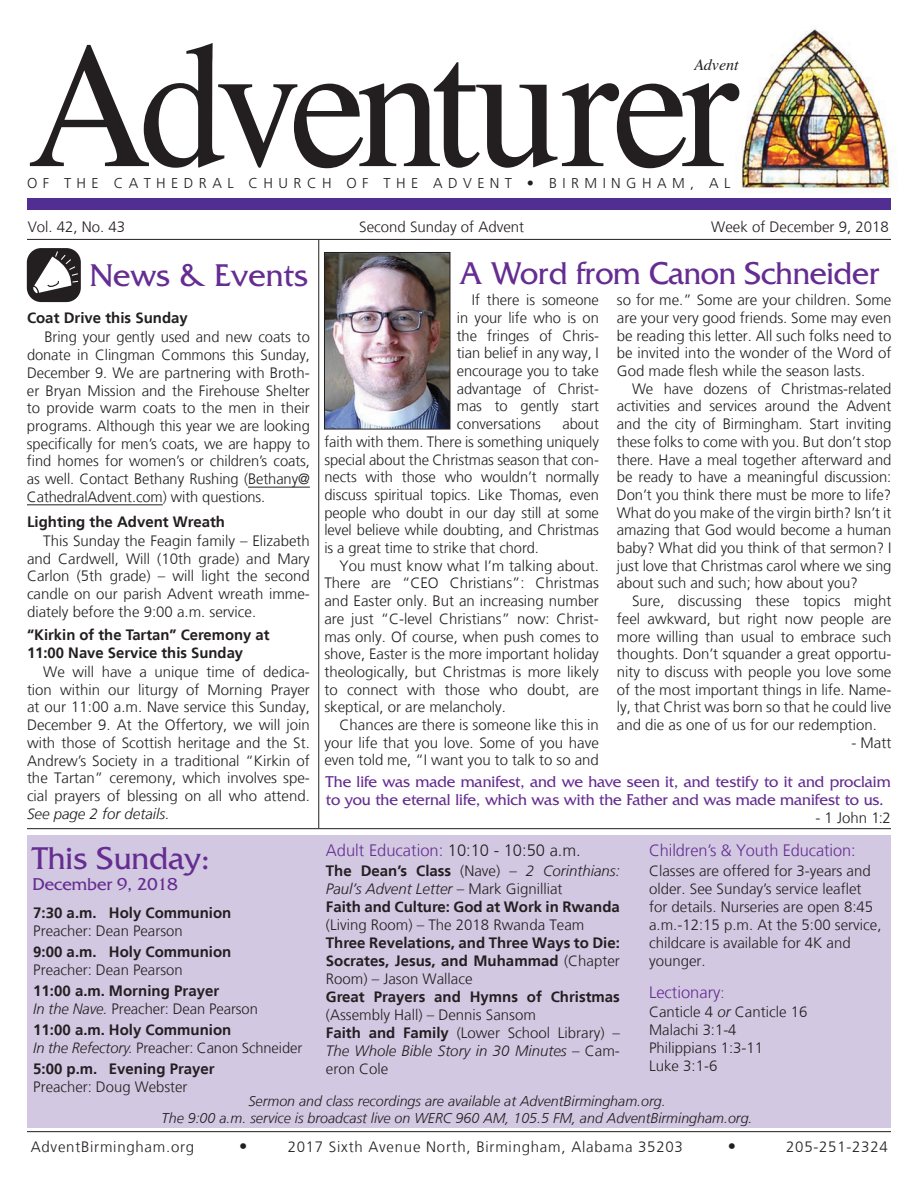
<style>
.page{position:relative;width:918px;height:1188px;background:#fff}
.page>*{position:absolute;margin:0;border:0;box-sizing:border-box;transform-origin:0 0}
.t1{font:180px "Times";letter-spacing:-.065em;color:#231f20;scale:.96 1}
.t2{font:33px "Friz Quadrata Std";color:#652d91}
.t3{font:18px "Friz Quadrata Std";color:#652d91}
.t4{font:16.5px/18px "Friz Quadrata Std";letter-spacing:-.005em;color:#652d91}
.t5{font:300 16.5px "Frutiger";color:#652d91}
.t6{font:300 16.5px "Frutiger";color:#231f20}
.t7{font:italic 16.05px "Times";color:#231f20}
.t8{font:300 15px/17.7px "Frutiger";color:#231f20;text-align:justify}
.t9{font:700 15px/18px "Frutiger";color:#231f20}
.t10{font:300 15px "Frutiger";letter-spacing:.05em;color:#231f20}
.t11{font:italic 300 15px "Frutiger";color:#231f20}
.t12{font:300 14.85px "Frutiger";letter-spacing:-.005em;color:#231f20}
.t13{font:300 14.4px "Frutiger";letter-spacing:.38em;color:#231f20}
.t14{font:italic 300 14.25px/16.5px "Frutiger";color:#231f20;text-align:center}
.s1{color:#231f20}
.s2{font-weight:300}
.s3{font-weight:300;font-style:italic}
.s4{font-weight:700}
.s5{font-style:italic}
.s6{font-size:15px}
</style>
<div class="page">
<img style="left:736px;top:28px;width:157px;height:165px">
<div style="left:27px;top:198px;width:864px;height:12px;background:#502e92"></div>
<hr style="left:27px;top:239px;width:864px;height:1px;background:#231f20">
<hr style="left:318px;top:240px;width:1px;height:588px;background:#231f20">
<hr style="left:27px;top:828px;width:864px;height:1px;background:#231f20">
<div style="left:27px;top:836px;width:864px;height:292px;background:#d3c8e2"></div>
<hr style="left:27px;top:1131px;width:864px;height:1px;background:#231f20">
<div style="left:27px;top:248px;width:54px;height:54px;background:#231f20;border-radius:14px"></div>
<svg style="left:33px;top:250px;width:46px;height:44px"></svg>
<img style="left:326px;top:254px;width:122px;height:173px">
<div style="left:324px;top:252px;width:126px;height:177px;border:1px solid #231f20"></div>
<hr style="left:248px;top:487px;width:62px;height:1px;background:#231f20">
<hr style="left:27px;top:504px;width:136px;height:1px;background:#231f20">
<h1 class="t1" style="left:27px;top:-63px;width:743px">Adventurer</h1>
<p class="t7" style="left:694px;top:50px;width:46px">Advent</p>
<p class="t13" style="left:27px;top:175px;width:705px">OF THE CATHEDRAL CHURCH OF THE ADVENT • BIRMINGHAM, AL</p>
<p class="t8" style="left:28px;top:218px;width:99px">Vol. 42, No. 43</p>
<p class="t8" style="left:359px;top:218px;width:167px">Second Sunday of Advent</p>
<p class="t8" style="left:711px;top:218px;width:179px">Week of December 9, 2018</p>
<h2 class="t2" style="left:90px;top:257px;width:220px">News &amp; Events</h2>
<h2 class="t2" style="left:459px;top:255px;width:421px">A Word from Canon Schneider</h2>
<p class="t9" style="left:27px;top:309px;width:162px">Coat Drive this Sunday</p>
<p class="t8" style="left:27px;top:329px;width:284px;text-indent:18px">Bring your gently used and new coats to donate in Clingman Commons this Sunday, December 9. We are partnering with Broth&shy;er Bryan Mission and the Firehouse Shelter to provide warm coats to the men in their programs. Although this year we are looking specifically for men’s coats, we are happy to find homes for women’s or children’s coats, as well. Contact Bethany Rushing (Bethany@ CathedralAdvent.com) with questions.</p>
<p class="t9" style="left:27px;top:513px;width:200px">Lighting the Advent Wreath</p>
<p class="t8" style="left:27px;top:532px;width:284px;text-indent:16px">This Sunday the Feagin family – Elizabeth and Cardwell, Will (10th grade) and Mary Carlon (5th grade) – will light the second candle on our parish Advent wreath imme&shy;diately before the 9:00 a.m. service.</p>
<p class="t9" style="left:27px;top:626px;width:244px">“Kirkin of the Tartan” Ceremony at<br>11:00 Nave Service this Sunday</p>
<p class="t8" style="left:27px;top:663px;width:284px;text-indent:16px">We will have a unique time of dedica&shy;tion within our liturgy of Morning Prayer at our 11:00 a.m. Nave service this Sunday, December 9. At the Offertory, we will join with those of Scottish heritage and the St.<br>Andrew’s Society in a traditional “Kirkin of the Tartan” ceremony, which involves spe&shy;cial prayers of blessing on all who attend.</p>
<p class="t11" style="left:27px;top:805px;width:144px">See page 2 for details.</p>
<p class="t8" style="left:457px;top:291px;width:144px;text-indent:15px">If there is someone in your life who is on the fringes of Chris&shy;tian belief in any way, I encourage you to take advantage of Christ&shy;mas to gently start conversations</p>
<p class="t8" style="left:324px;top:415px;width:276px;text-indent:238px">about faith with them. There is something uniquely special about the Christmas season that con&shy;nects with those who wouldn’t normally discuss spiritual topics. Like Thomas, even people who doubt in our day still at some level believe while doubting, and Christmas is a great time to strike that chord.</p>
<p class="t8" style="left:324px;top:557px;width:276px;text-indent:15px">You must know what I’m talking about.<br>There are “CEO Christians”: Christmas and Easter only. But an increasing number are just “C-level Christians” now: Christ&shy;mas only. Of course, when push comes to shove, Easter is the more important holiday theologically, but Christmas is more likely to connect with those who doubt, are skeptical, or are melancholy.</p>
<p class="t8" style="left:324px;top:716px;width:276px;text-indent:15px">Chances are there is someone like this in your life that you love. Some of you have even told me, “I want you to talk to so and</p>
<p class="t8" style="left:617px;top:291px;width:276px">so for me.” Some are your children. Some are your very good friends. Some may even be reading this letter. All such folks need to be invited into the wonder of the Word of God made flesh while the season lasts.</p>
<p class="t8" style="left:617px;top:380px;width:276px;text-indent:15px">We have dozens of Christmas-related activities and services around the Advent and the city of Birmingham. Start inviting these folks to come with you. But don’t stop there. Have a meal together afterward and be ready to have a meaningful discussion:<br>Don’t you think there must be more to life?<br>What do you make of the virgin birth? Isn’t it amazing that God would become a human baby? What did you think of that sermon? I just love that Christmas carol where we sing about such and such; how about you?</p>
<p class="t8" style="left:617px;top:592px;width:276px;text-indent:15px">Sure, discussing these topics might feel awkward, but right now people are more willing than usual to embrace such thoughts. Don’t squander a great opportu&shy;nity to discuss with people you love some of the most important things in life. Name&shy;ly, that Christ was born so that he could live and die as one of us for our redemption.</p>
<p class="t8" style="left:851px;top:734px;width:41px">- Matt</p>
<p class="t4" style="left:326px;top:773px;width:566px">The life was made manifest, and we have seen it, and testify to it and proclaim to you the eternal life, which was with the Father and was made manifest to us.</p>
<p class="t8" style="left:815px;top:809px;width:77px">- 1 John 1:2</p>
<p class="t5" style="left:326px;top:841px;width:256px">Adult Education: <span class="s1">10:10 - 10:50 a.m.</span></p>
<p class="t9" style="left:326px;top:862px;width:296px">The Dean’s Class <span class="s2">(Nave) –</span> <span class="s3">2 Corinthians:<br>Paul’s Advent Letter</span> <span class="s2">– Mark Gignilliat<br></span>Faith and Culture: God at Work in Rwanda</p>
<p class="t8" style="left:326px;top:916px;width:260px">(Living Room) – The 2018 Rwanda Team</p>
<p class="t9" style="left:326px;top:934px;width:296px;text-align:justify">Three Revelations, and Three Ways to Die:<br>Socrates, Jesus, and Muhammad <span class="s2">(Chapter Room) – Jason Wallace</span></p>
<p class="t9" style="left:326px;top:988px;width:296px">Great Prayers and Hymns of Christmas</p>
<p class="t8" style="left:326px;top:1006px;width:295px;text-align:left">(Assembly Hall) – Dennis Sansom<br><span class="s4">Faith and Family</span> (Lower School Library) –<br><span class="s5">The Whole Bible Story in 30 Minutes</span> – Cam&shy;eron Cole</p>
<p class="t5" style="left:649px;top:841px;width:208px">Children’s &amp; Youth Education:</p>
<p class="t8" style="left:649px;top:862px;width:234px;text-align:left">Classes are offered for 3-years and older. See Sunday’s service leaflet for details. Nurseries are open 8:45 a.m.-12:15 p.m. At the 5:00 service, childcare is available for 4K and younger.</p>
<p class="t5" style="left:649px;top:983px;width:77px">Lectionary<span class="s6">:</span></p>
<p class="t8" style="left:649px;top:1003px;width:160px;text-align:left">Canticle 4 <span class="s5">or</span> Canticle 16<br>Malachi 3:1-4<br>Philippians 1:3-11<br>Luke 3:1-6</p>
<h2 class="t2" style="left:33px;top:840px;width:179px">This Sunday:</h2>
<p class="t3" style="left:33px;top:874px;width:147px">December 9, 2018</p>
<p class="t9" style="left:33px;top:904px;width:200px">7:30 a.m. Holy Communion</p>
<p class="t8" style="left:33px;top:922px;width:151px">Preacher: Dean Pearson</p>
<p class="t9" style="left:33px;top:943px;width:200px">9:00 a.m. Holy Communion</p>
<p class="t8" style="left:33px;top:961px;width:151px">Preacher: Dean Pearson</p>
<p class="t9" style="left:33px;top:982px;width:226px">11:00 a.m. Morning Prayer<br><span class="s3">In the Nave.</span> <span class="s2">Preacher: Dean Pearson</span></p>
<p class="t9" style="left:33px;top:1021px;width:200px">11:00 a.m. Holy Communion</p>
<p class="t12" style="left:33px;top:1039px;width:271px"><span class="s5">In the Refectory.</span> Preacher: Canon Schneider</p>
<p class="t9" style="left:33px;top:1060px;width:183px">5:00 p.m. Evening Prayer</p>
<p class="t8" style="left:33px;top:1078px;width:156px">Preacher: Doug Webster</p>
<p class="t14" style="left:162px;top:1093px;width:592px">Sermon and class recordings are available at AdventBirmingham.org.<br>The 9:00 a.m. service is broadcast live on WERC 960 AM, 105.5 FM, and AdventBirmingham.org.</p>
<p class="t10" style="left:31px;top:1139px;width:165px">AdventBirmingham.org</p>
<p class="t6" style="left:239px;top:1137px;width:10px">•</p>
<p class="t10" style="left:288px;top:1139px;width:397px">2017 Sixth Avenue North, Birmingham, Alabama 35203</p>
<p class="t6" style="left:728px;top:1137px;width:10px">•</p>
<p class="t10" style="left:786px;top:1139px;width:103px">205-251-2324</p>
</div>
